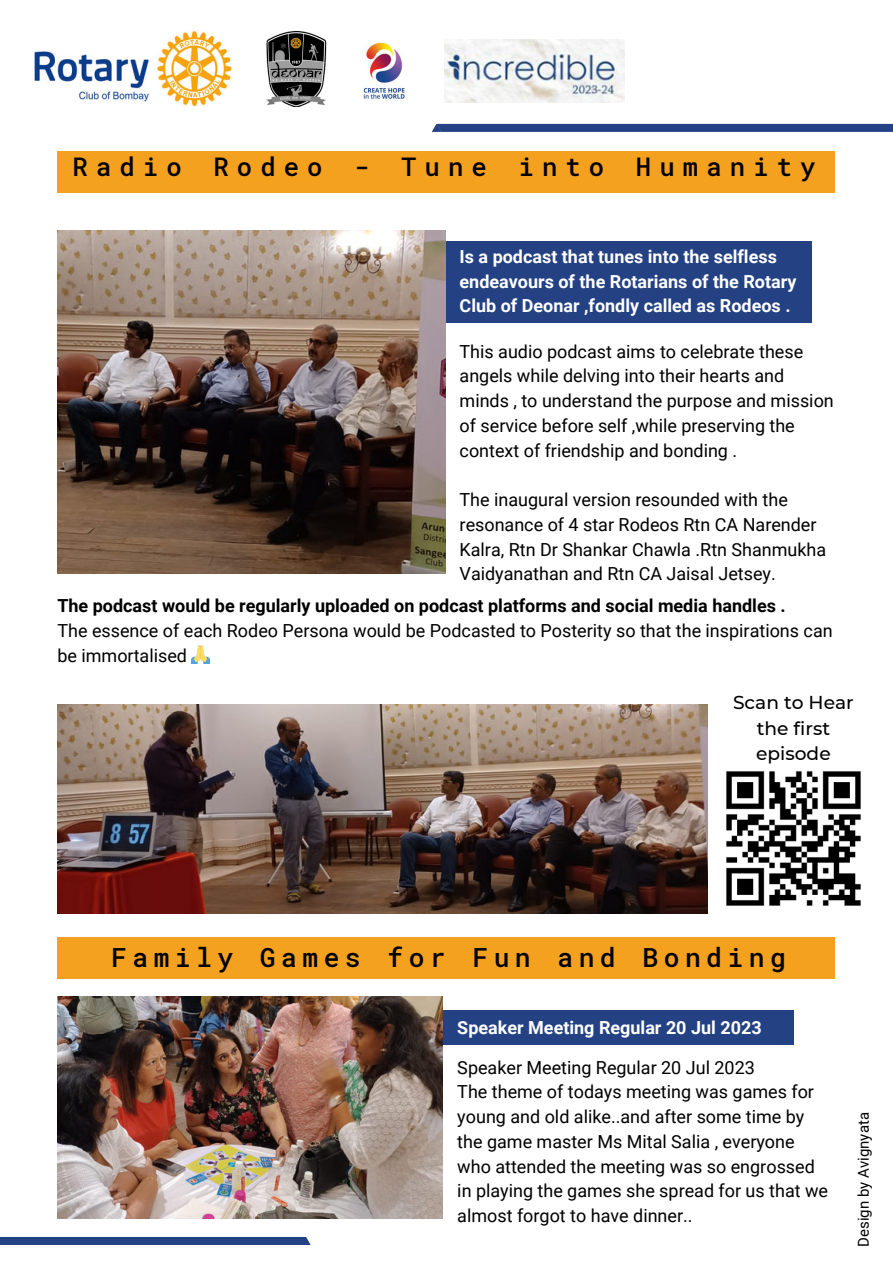
<style>
.page{position:relative;width:893px;height:1264px;background:#fff}
.page>*{position:absolute;margin:0;border:0;box-sizing:border-box;transform-origin:0 0}
.t1{font:500 26.4px "Roboto Mono";letter-spacing:.205em;color:#000}
.t2{font:500 25.65px "Roboto Mono";letter-spacing:.315em;color:#000}
.t3{font:500 18.6px/25.7px "Montserrat";color:#000;text-align:center}
.t4{font:18px/24.8px "Roboto";color:#000}
.t5{font:700 18px/24.8px "Roboto";color:#fff}
.t6{font:700 18px "Roboto";color:#000}
.t7{font:15px "Roboto";color:#000}
</style>
<div class="page">
<img style="left:34px;top:30px;width:198px;height:76px">
<img style="left:266px;top:31px;width:61px;height:76px">
<svg style="left:432px;top:124px;width:460px;height:8px;background:#264485"></svg>
<div style="left:0;top:1236px;width:311px;height:8px;background:#234183"></div>
<img style="left:363px;top:42px;width:43px;height:59px">
<img style="left:444px;top:40px;width:180px;height:63px">
<div style="left:81px;top:241px;width:730px;height:81px;background:#234183"></div>
<img style="left:57px;top:230px;width:389px;height:343px">
<div style="left:57px;top:151px;width:778px;height:42px;background:#f3a11e"></div>
<div style="left:57px;top:936px;width:778px;height:42px;background:#f3a11e"></div>
<img style="left:57px;top:704px;width:650px;height:209px">
<div style="left:62px;top:1010px;width:731px;height:34px;background:#234183"></div>
<img style="left:57px;top:996px;width:385px;height:222px">
<img style="left:726px;top:771px;width:135px;height:135px">
<p class="t2" style="left:73px;top:149px;width:744px">Radio Rodeo - Tune into Humanity</p>
<p class="t5" style="left:459px;top:244px;width:338px">Is a podcast that tunes into the selfless endeavours of the Rotarians of the Rotary<br>Club of Deonar ,fondly called as Rodeos .</p>
<p class="t4" style="left:459px;top:339px;width:376px">This audio podcast aims to celebrate these angels while delving into their hearts and minds , to understand the purpose and mission of service before self ,while preserving the context of friendship and bonding .</p>
<p class="t4" style="left:459px;top:487px;width:368px">The inaugural version resounded with the resonance of 4 star Rodeos Rtn CA Narender Kalra, Rtn Dr Shankar Chawla .Rtn Shanmukha Vaidyanathan and Rtn CA Jaisal Jetsey.</p>
<p class="t6" style="left:57px;top:595px;width:729px">The podcast would be regularly uploaded on podcast platforms and social media handles .</p>
<p class="t4" style="left:57px;top:618px;width:776px">The essence of each Rodeo Persona would be Podcasted to Posterity so that the inspirations can be immortalised</p>
<p class="t3" style="left:733px;top:689px;width:122px">Scan to Hear the first episode</p>
<p class="t1" style="left:111px;top:938px;width:676px">Family Games for Fun and Bonding</p>
<p class="t5" style="left:457px;top:1015px;width:306px">Speaker Meeting Regular 20 Jul 2023</p>
<p class="t4" style="left:457px;top:1055px;width:299px">Speaker Meeting Regular 20 Jul 2023</p>
<p class="t4" style="left:457px;top:1079px;width:372px">The theme of todays meeting was games for young and old alike..and after some time by the game master Ms Mital Salia , everyone who attended the meeting was so engrossed in playing the games she spread for us that we almost forgot to have dinner..</p>
<p class="t7" style="left:854px;top:1246px;width:136px;rotate:-90deg">Design by Avignyata</p>
</div>
